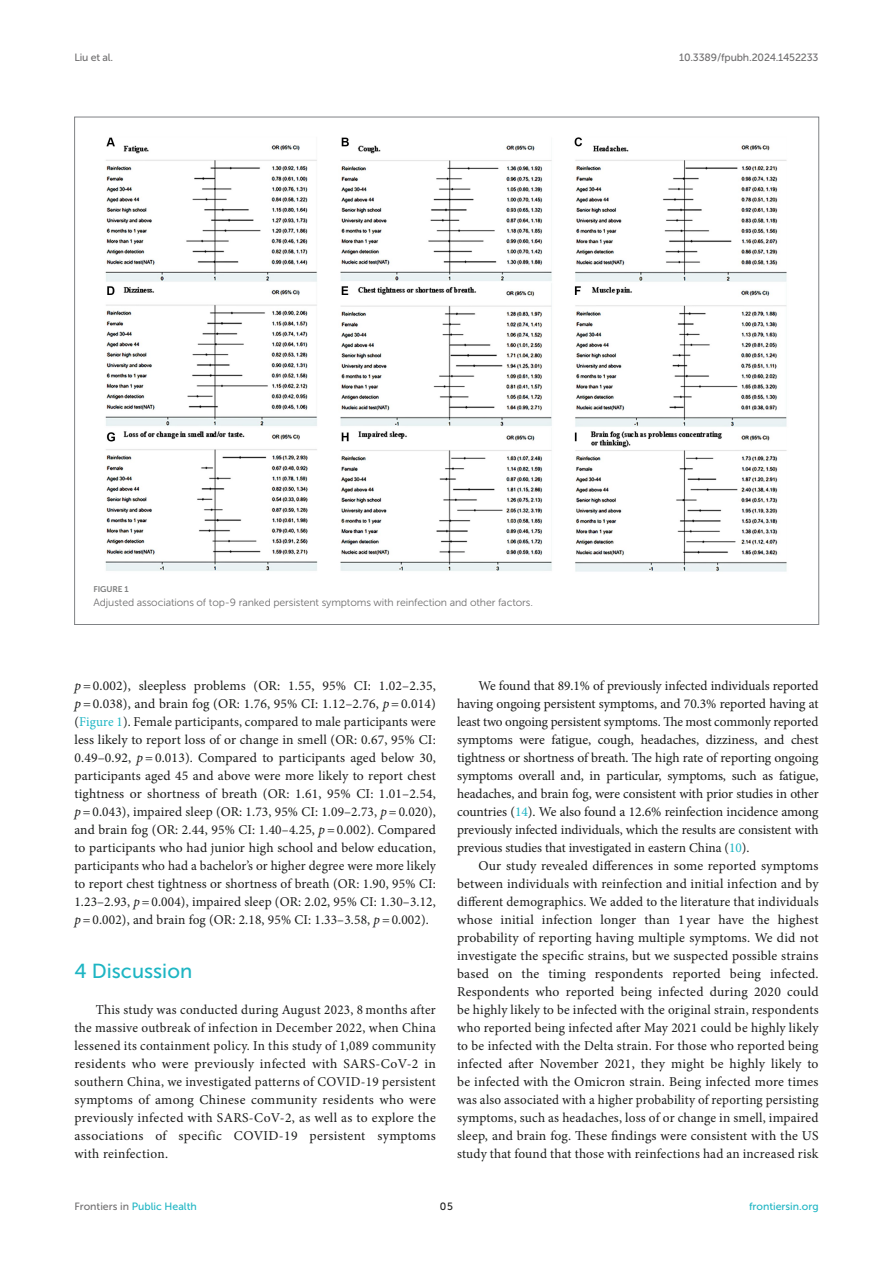
<style>
.page{position:relative;width:893px;height:1263px;background:#fff}
.page>*{position:absolute;margin:0;border:0;box-sizing:border-box;transform-origin:0 0}
.HEAD_1{font:20.25px "Museo Sans 500";color:#1db5c3}
.TEXT{font:13.5px/18px "Minion Pro";color:#1b1c1b;text-align:justify}
.TEXT_FLUSH{font:13.5px/18px "Minion Pro";letter-spacing:.01em;color:#1b1c1b;text-align:justify}
.FIG_LEG{font:10.5px "Museo Sans 300";letter-spacing:-.01em;color:#706f70}
.t1{font:10.5px "Museo Sans 500";color:#1db5c3}
.t2{font:10.5px "Museo Sans 500";letter-spacing:-.015em;color:#706f70}
.t3{font:10.5px "Museo Sans 500";color:#1b1c1b}
.FIG_HD{font:8.25px "Museo Sans 700";letter-spacing:-.01em;color:#7e7f7f}
.s1{font-style:italic}
.s2{color:#1db5c3}
.s3{color:#706f70}
</style>
<div class="page">
<img style="left:105px;top:137px;width:682px;height:435px">
<p class="t2" style="left:74px;top:51px;width:40px">Liu et al.</p>
<p class="t2" style="left:679px;top:51px;width:141px">10.3389/fpubh.2024.1452233</p>
<p class="FIG_HD" style="left:94px;top:585px;width:37px">FIGURE 1</p>
<p class="FIG_LEG" style="left:94px;top:596px;width:441px">Adjusted associations of top-9 ranked persistent symptoms with reinfection and other factors.</p>
<p class="TEXT_FLUSH" style="left:74px;top:677px;width:363px"><span class="s1">p</span>=0.002), sleepless problems (OR: 1.55, 95% CI: 1.02–2.35, <span class="s1">p</span>=0.038), and brain fog (OR: 1.76, 95% CI: 1.12–2.76, <span class="s1">p</span>=0.014) (<span class="s2">Figure 1</span>). Female participants, compared to male participants were less likely to report loss of or change in smell (OR: 0.67, 95% CI:<br>0.49–0.92, <span class="s1">p</span>=0.013). Compared to participants aged below 30, participants aged 45 and above were more likely to report chest tightness or shortness of breath (OR: 1.61, 95% CI: 1.01–2.54, <span class="s1">p</span>= 0.043), impaired sleep (OR: 1.73, 95% CI: 1.09–2.73, <span class="s1">p</span>= 0.020), and brain fog (OR: 2.44, 95% CI: 1.40–4.25, <span class="s1">p</span>= 0.002). Compared to participants who had junior high school and below education, participants who had a bachelor’s or higher degree were more likely to report chest tightness or shortness of breath (OR: 1.90, 95% CI:<br>1.23–2.93, <span class="s1">p</span>= 0.004), impaired sleep (OR: 2.02, 95% CI: 1.30–3.12, <span class="s1">p</span>= 0.002), and brain fog (OR: 2.18, 95% CI: 1.33–3.58, <span class="s1">p</span>= 0.002).</p>
<p class="HEAD_1" style="left:74px;top:960px;width:119px">4 Discussion</p>
<p class="TEXT_FLUSH" style="left:74px;top:1001px;width:363px;text-indent:21px">This study was conducted during August 2023, 8 months after the massive outbreak of infection in December 2022, when China lessened its containment policy. In this study of 1,089 community residents who were previously infected with SARS-CoV-2 in southern China, we investigated patterns of COVID-19 persistent symptoms of among Chinese community residents who were previously infected with SARS-CoV-2, as well as to explore the associations of specific COVID-19 persistent symptoms with reinfection.</p>
<p class="TEXT" style="left:457px;top:677px;width:363px;text-indent:21px">We found that 89.1% of previously infected individuals reported having ongoing persistent symptoms, and 70.3% reported having at least two ongoing persistent symptoms. The most commonly reported symptoms were fatigue, cough, headaches, dizziness, and chest tightness or shortness of breath. The high rate of reporting ongoing symptoms overall and, in particular, symptoms, such as fatigue, headaches, and brain fog, were consistent with prior studies in other countries (<span class="s2">14</span>). We also found a 12.6% reinfection incidence among previously infected individuals, which the results are consistent with previous studies that investigated in eastern China (<span class="s2">10</span>).</p>
<p class="TEXT" style="left:457px;top:857px;width:363px;text-indent:21px">Our study revealed differences in some reported symptoms between individuals with reinfection and initial infection and by different demographics. We added to the literature that individuals whose initial infection longer than 1 year have the highest probability of reporting having multiple symptoms. We did not investigate the specific strains, but we suspected possible strains based on the timing respondents reported being infected.<br>Respondents who reported being infected during 2020 could be highly likely to be infected with the original strain, respondents who reported being infected after May 2021 could be highly likely to be infected with the Delta strain. For those who reported being infected after November 2021, they might be highly likely to be infected with the Omicron strain. Being infected more times was also associated with a higher probability of reporting persisting symptoms, such as headaches, loss of or change in smell, impaired sleep, and brain fog. These findings were consistent with the US study that found that those with reinfections had an increased risk</p>
<p class="t1" style="left:74px;top:1200px;width:124px"><span class="s3">Frontiers in</span> Public Health</p>
<p class="t3" style="left:440px;top:1200px;width:14px">05</p>
<p class="t1" style="left:749px;top:1200px;width:71px">frontiersin.org</p>
</div>
